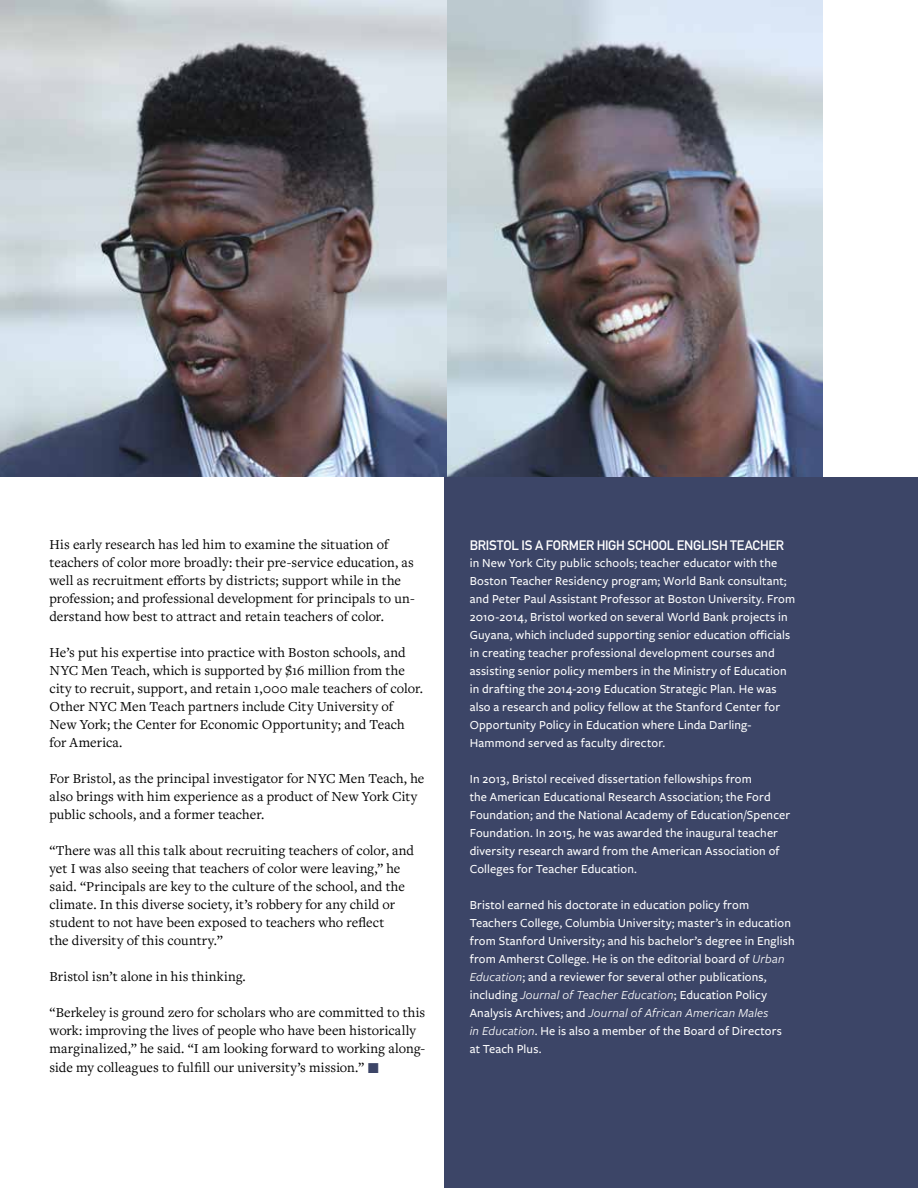
<style>
.page{position:relative;width:918px;height:1188px;background:#fff}
.page>*{position:absolute;margin:0;border:0;box-sizing:border-box;transform-origin:0 0}
.t1{font:14.25px/18px "Freight Text Pro";letter-spacing:.005em;color:#000}
.t2{font:700 13.5px "DIN Alternate";letter-spacing:-.015em;color:#fff}
.t3{font:500 12.75px/18px "Freight Sans Pro";letter-spacing:.01em;color:#fff}
.s1{font-size:15.75px;color:#3c4567}
.s2{font-weight:400;font-style:italic}
</style>
<div class="page">
<div style="left:445px;top:477px;width:473px;height:711px;background:#3c4567"></div>
<img style="left:0;top:0;width:823px;height:477px">
<p class="t1" style="left:50px;top:535px;width:367px">His early research has led him to examine the situation of teachers of color more broadly: their pre-service education, as well as recruitment efforts by districts; support while in the profession; and professional development for principals to un&shy;derstand how best to attract and retain teachers of color.</p>
<p class="t1" style="left:50px;top:643px;width:375px">He’s put his expertise into practice with Boston schools, and NYC Men Teach, which is supported by $16 million from the city to recruit, support, and retain 1,000 male teachers of color.<br>Other NYC Men Teach partners include City University of New York; the Center for Economic Opportunity; and Teach for America.</p>
<p class="t1" style="left:50px;top:769px;width:376px">For Bristol, as the principal investigator for NYC Men Teach, he also brings with him experience as a product of New York City public schools, and a former teacher.</p>
<p class="t1" style="left:50px;top:841px;width:366px">“There was all this talk about recruiting teachers of color, and yet I was also seeing that teachers of color were leaving,” he said. “Principals are key to the culture of the school, and the climate. In this diverse society, it’s robbery for any child or student to not have been exposed to teachers who reflect<br>the diversity of this country.”</p>
<p class="t1" style="left:50px;top:967px;width:198px">Bristol isn’t alone in his thinking.</p>
<p class="t1" style="left:50px;top:1003px;width:377px">“Berkeley is ground zero for scholars who are committed to this work: improving the lives of people who have been historically marginalized,” he said. “I am looking forward to working along-</p>
<p class="t1" style="left:50px;top:1058px;width:331px">side my colleagues to fulfill our university’s mission.” <span class="s1">T</span></p>
<p class="t2" style="left:470px;top:535px;width:316px">BRISTOL IS A FORMER HIGH SCHOOL ENGLISH TEACHER</p>
<p class="t3" style="left:470px;top:553px;width:327px">in New York City public schools; teacher educator with the Boston Teacher Residency program; World Bank consultant; and Peter Paul Assistant Professor at Boston University. From 2010-2014, Bristol worked on several World Bank projects in Guyana, which included supporting senior education officials in creating teacher professional development courses and assisting senior policy members in the Ministry of Education in drafting the 2014-2019 Education Strategic Plan. He was also a research and policy fellow at the Stanford Center for Opportunity Policy in Education where Linda Darling-Hammond served as faculty director.</p>
<p class="t3" style="left:470px;top:769px;width:322px">In 2013, Bristol received dissertation fellowships from<br>the American Educational Research Association; the Ford Foundation; and the National Academy of Education/Spencer Foundation. In 2015, he was awarded the inaugural teacher diversity research award from the American Association of Colleges for Teacher Education.</p>
<p class="t3" style="left:470px;top:895px;width:326px">Bristol earned his doctorate in education policy from Teachers College, Columbia University; master’s in education from Stanford University; and his bachelor’s degree in English from Amherst College. He is on the editorial board of <span class="s2">Urban Education</span>; and a reviewer for several other publications, including <span class="s2">Journal of Teacher Education</span>; Education Policy Analysis Archives; and <span class="s2">Journal of African American Males<br>in Education</span>. He is also a member of the Board of Directors at Teach Plus.</p>
</div>
